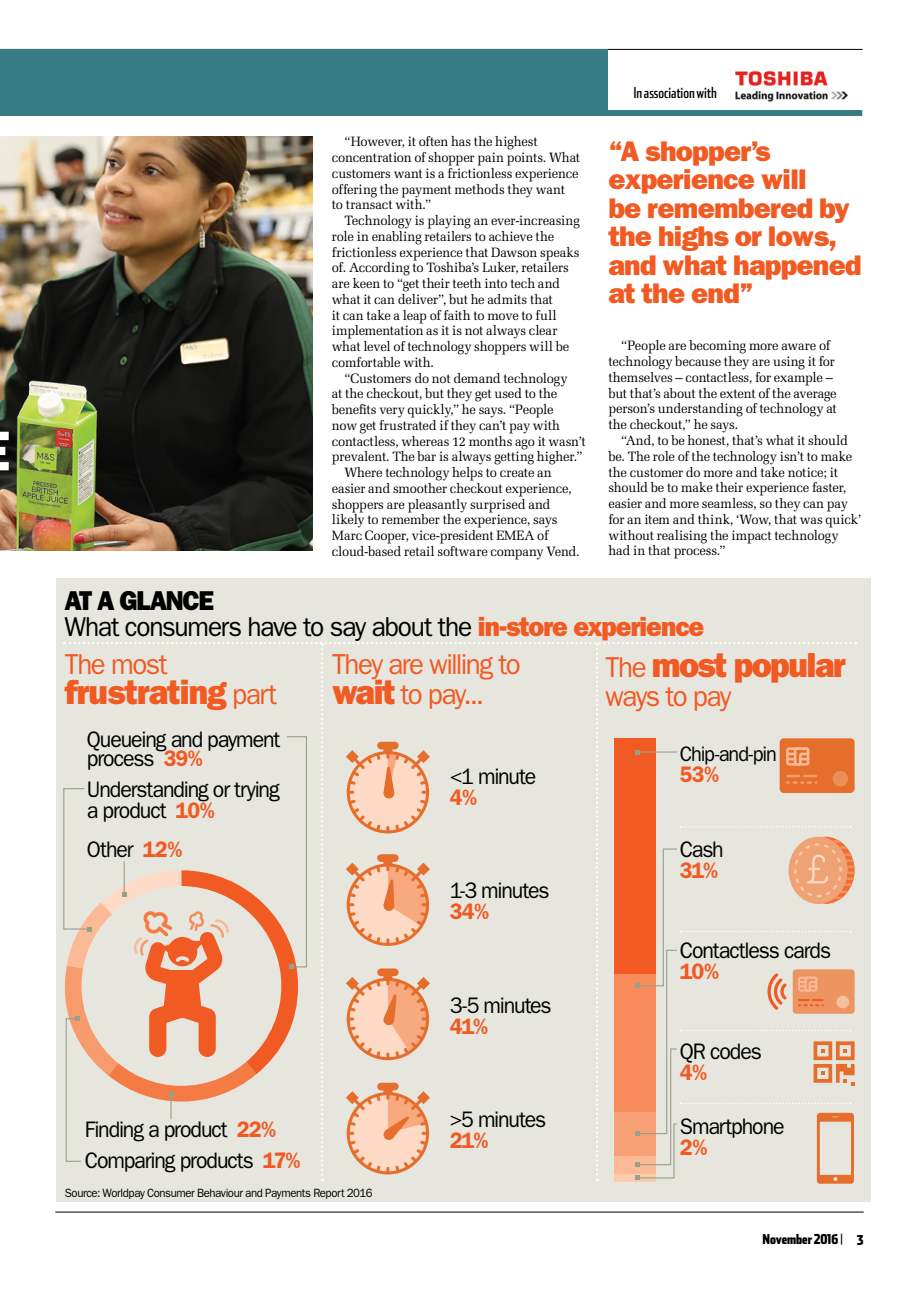
<style>
.page{position:relative;width:919px;height:1289px;background:#fff}
.page>*{position:absolute;margin:0;border:0;box-sizing:border-box;transform-origin:0 0}
.t1{font:800 34.95px "Franklin Gothic";letter-spacing:-.04em;color:#f15a22;scale:.96 1}
.t2{font:28.95px/29.1px "Franklin Gothic";letter-spacing:-.055em;color:#f15a22;scale:.96 1}
.t3{font:800 28.5px/28.5px "Franklin Gothic";letter-spacing:-.025em;color:#f15a22}
.t4{font:27.45px/26.1px "Franklin Gothic";letter-spacing:-.045em;color:#000;scale:.96 1}
.t5{font:22.5px/30.8px "Franklin Gothic";letter-spacing:-.05em;color:#000;scale:.95 1}
.t6{font:600 22.5px "Franklin Gothic";letter-spacing:-.05em;color:#f15a22;scale:.95 1}
.t7{font:21px "Franklin Gothic";letter-spacing:-.055em;color:#000;scale:.95 1}
.t8{font:15px "Stainless Comp";color:#000}
.t9{font:13.5px/15.8px "Melior";letter-spacing:-.015em;color:#000;scale:.96 1}
.t10{font:900 13.5px "Stainless Comp";letter-spacing:-.005em;color:#000}
.t11{font:12px "Franklin Gothic";letter-spacing:-.035em;color:#000;scale:.95 1}
.s1{font-weight:800}
.s2{font-weight:800;color:#f15a22}
.s3{font-weight:400;font-size:28.95px}
.s4{font-weight:600;color:#f15a22}
.s5{font-weight:800;font-size:34.95px}
.s6{font-weight:400}
</style>
<div class="page">
<div style="left:0;top:110px;width:862px;height:6px;background:#377c84"></div>
<hr style="left:0;top:49px;width:862px;height:1px;background:#000">
<div style="left:0;top:49px;width:607px;height:63px;background:#377c84"></div>
<img style="left:735px;top:70px;width:113px;height:32px">
<img style="left:0;top:136px;width:312px;height:415px">
<div style="left:0;top:426px;width:20px;height:116px;background:#000;opacity:.75"></div>
<div style="left:56px;top:578px;width:814px;height:623px;background:#e6e6df"></div>
<hr style="left:55px;top:1211px;width:808px;height:1px;background:#000">
<svg style="left:63px;top:642px;width:793px;height:541px"></svg>
<div style="left:87px;top:727px;width:200px;height:22px;background:#e6e6df"></div>
<p class="t8" style="left:633px;top:84px;width:85px">In association with</p>
<p class="t9" style="left:332px;top:134px;width:260px;text-indent:13px">“However, it often has the highest concentration of shopper pain points. What customers want is a frictionless experience offering the payment methods they want<br>to transact with.”</p>
<p class="t9" style="left:332px;top:212px;width:260px;text-indent:13px">Technology is playing an ever-increasing role in enabling retailers to achieve the frictionless experience that Dawson speaks of. According to Toshiba’s Luker, retailers are keen to “get their teeth into tech and what it can deliver”, but he admits that<br>it can take a leap of faith to move to full implementation as it is not always clear what level of technology shoppers will be comfortable with.</p>
<p class="t9" style="left:344px;top:370px;width:234px">“Customers do not demand technology</p>
<p class="t9" style="left:332px;top:386px;width:236px">at the checkout, but they get used to the</p>
<p class="t9" style="left:332px;top:402px;width:232px">benefits very quickly,” he says. “People</p>
<p class="t9" style="left:332px;top:417px;width:239px">now get frustrated if they can’t pay with</p>
<p class="t9" style="left:332px;top:433px;width:266px">contactless, whereas 12 months ago it wasn’t</p>
<p class="t9" style="left:332px;top:449px;width:263px">prevalent. The bar is always getting higher.”</p>
<p class="t9" style="left:344px;top:465px;width:217px">Where technology helps to create an</p>
<p class="t9" style="left:332px;top:480px;width:251px">easier and smoother checkout experience,</p>
<p class="t9" style="left:332px;top:496px;width:229px">shoppers are pleasantly surprised and</p>
<p class="t9" style="left:332px;top:512px;width:236px">likely to remember the experience, says</p>
<p class="t9" style="left:332px;top:527px;width:227px">Marc Cooper, vice-president EMEA of</p>
<p class="t9" style="left:332px;top:543px;width:260px">cloud-based retail software company Vend.</p>
<h3 class="t4" style="left:64px;top:586px;width:668px"><span class="s1">At a glance<br></span>What consumers have to say about the <span class="s2">in-store experience</span></h3>
<h3 class="t3" style="left:608px;top:137px;width:255px">“A shopper’s experience will<br>be remembered by the highs or lows, and what happened at the end”</h3>
<p class="t9" style="left:608px;top:338px;width:239px;text-indent:13px">“People are becoming more aware of technology because they are using it for themselves – contactless, for example – but that’s about the extent of the average person’s understanding of technology at the checkout,” he says.</p>
<p class="t9" style="left:608px;top:432px;width:265px;text-indent:13px">“And, to be honest, that’s what it should be. The role of the technology isn’t to make the customer do more and take notice; it should be to make their experience faster, easier and more seamless, so they can pay for an item and think, ‘Wow, that was quick’ without realising the impact technology had in that process.”</p>
<h2 class="t2" style="left:65px;top:649px;width:109px">The most</h2>
<h1 class="t1" style="left:65px;top:671px;width:222px">frustrating <span class="s3">part</span></h1>
<h3 class="t5" style="left:87px;top:723px;width:205px">Queueing and payment</h3>
<h3 class="t5" style="left:87px;top:743px;width:123px">process <span class="s4">39%</span></h3>
<h3 class="t5" style="left:87px;top:778px;width:204px;line-height:21px">Understanding or trying a product <span class="s4">10%</span></h3>
<h3 class="t5" style="left:87px;top:833px;width:102px">Other <span class="s4">12%</span></h3>
<h3 class="t5" style="left:85px;top:1113px;width:228px">Finding a product <span class="s4">22%<br></span>Comparing products <span class="s4">17%</span></h3>
<h2 class="t2" style="left:332px;top:649px;width:198px">They are willing to <span class="s5">wait</span> to pay...</h2>
<h1 class="t1" style="left:605px;top:644px;width:252px"><span class="s3">The</span> most popular</h1>
<h2 class="t2" style="left:605px;top:681px;width:133px">ways to pay</h2>
<h3 class="t5" style="left:449px;top:761px;width:92px">&lt;1 minute</h3>
<h3 class="t6" style="left:449px;top:784px;width:30px">4%</h3>
<h3 class="t5" style="left:450px;top:874px;width:106px">1-3 minutes</h3>
<h3 class="t6" style="left:450px;top:898px;width:43px">34%</h3>
<h3 class="t5" style="left:450px;top:989px;width:109px">3-5 minutes</h3>
<h3 class="t6" style="left:450px;top:1012px;width:42px">41%</h3>
<h3 class="t5" style="left:450px;top:1103px;width:103px">&gt;5 minutes</h3>
<h3 class="t6" style="left:450px;top:1127px;width:42px">21%</h3>
<h3 class="t7" style="left:679px;top:741px;width:104px">Chip-and-pin</h3>
<h3 class="t6" style="left:679px;top:760px;width:43px">53%</h3>
<h3 class="t5" style="left:679px;top:833px;width:48px">Cash</h3>
<h3 class="t6" style="left:679px;top:857px;width:42px">31%</h3>
<h3 class="t5" style="left:679px;top:934px;width:161px">Contactless cards</h3>
<h3 class="t6" style="left:679px;top:958px;width:43px">10%</h3>
<h3 class="t5" style="left:679px;top:1035px;width:88px">QR codes</h3>
<h3 class="t6" style="left:679px;top:1059px;width:30px">4%</h3>
<h3 class="t5" style="left:679px;top:1110px;width:112px">Smartphone</h3>
<h3 class="t6" style="left:679px;top:1134px;width:30px">2%</h3>
<p class="t11" style="left:65px;top:1186px;width:325px">Source: Worldpay Consumer Behaviour and Payments Report 2016</p>
<p class="t10" style="left:762px;top:1231px;width:103px">November2016 <span class="s6">|</span> 3</p>
</div>
